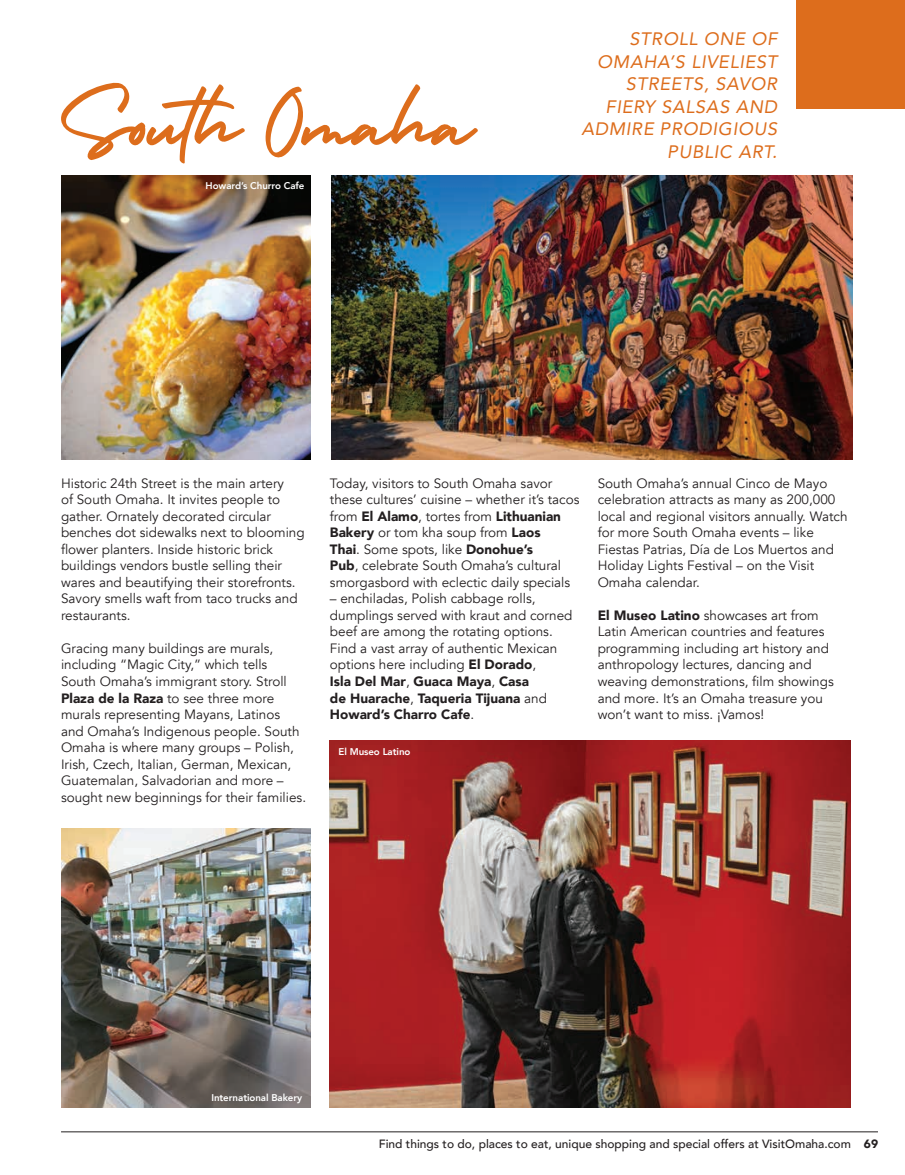
<style>
.page{position:relative;width:905px;height:1175px;background:#fff}
.page>*{position:absolute;margin:0;border:0;box-sizing:border-box;transform-origin:0 0}
.t1{font:italic 18px/22.5px "Avenir";letter-spacing:.04em;color:#dd6d1c;text-align:right}
.t2{font:13.5px/16.5px "Avenir";color:#231f20}
.t3{font:500 12px "Avenir";color:#231f20}
.t4{font:800 9.75px "Avenir";letter-spacing:-.01em;color:#fff}
.s1{font-weight:900}
</style>
<div class="page">
<img style="left:61px;top:176px;width:250px;height:283px">
<img style="left:61px;top:828px;width:250px;height:279px">
<div style="left:796px;top:0;width:108px;height:108px;background:#dd6d1c"></div>
<hr style="left:61px;top:1131px;width:817px;height:1px;background:#231f20">
<img style="left:331px;top:176px;width:521px;height:283px">
<img style="left:329px;top:740px;width:521px;height:367px">
<svg style="left:61px;top:82px;width:184px;height:82px"></svg>
<svg style="left:265px;top:84px;width:213px;height:74px"></svg>
<p class="t4" style="left:206px;top:178px;width:100px">Howard’s Churro Cafe</p>
<p class="t1" style="left:581px;top:27px;width:197px">STROLL ONE OF<br>OMAHA’S LIVELIEST<br>STREETS, SAVOR<br>FIERY SALSAS AND<br>ADMIRE PRODIGIOUS<br>PUBLIC ART.</p>
<p class="t2" style="left:61px;top:475px;width:245px">Historic 24th Street is the main artery<br>of South Omaha. It invites people to gather. Ornately decorated circular benches dot sidewalks next to blooming flower planters. Inside historic brick buildings vendors bustle selling their wares and beautifying their storefronts.<br>Savory smells waft from taco trucks and restaurants.</p>
<p class="t2" style="left:61px;top:640px;width:246px">Gracing many buildings are murals, including “Magic City,” which tells<br>South Omaha’s immigrant story. Stroll <span class="s1">Plaza de la Raza</span> to see three more murals representing Mayans, Latinos and Omaha’s Indigenous people. South Omaha is where many groups – Polish, Irish, Czech, Italian, German, Mexican, Guatemalan, Salvadorian and more – sought new beginnings for their families.</p>
<p class="t2" style="left:330px;top:475px;width:251px">Today, visitors to South Omaha savor these cultures’ cuisine – whether it’s tacos from <span class="s1">El Alamo</span>, tortes from <span class="s1">Lithuanian Bakery</span> or tom kha soup from <span class="s1">Laos<br>Thai</span>. Some spots, like <span class="s1">Donohue’s<br>Pub</span>, celebrate South Omaha’s cultural smorgasbord with eclectic daily specials</p>
<p class="t2" style="left:330px;top:591px;width:244px">– enchiladas, Polish cabbage rolls, dumplings served with kraut and corned beef are among the rotating options.<br>Find a vast array of authentic Mexican options here including <span class="s1">El Dorado</span>,<br><span class="s1">Isla Del Mar</span>, <span class="s1">Guaca Maya</span>, <span class="s1">Casa<br>de Huarache</span>, <span class="s1">Taqueria Tijuana</span> and <span class="s1">Howard’s Charro Cafe</span>.</p>
<p class="t4" style="left:338px;top:744px;width:73px">El Museo Latino</p>
<p class="t2" style="left:597px;top:475px;width:251px">South Omaha’s annual Cinco de Mayo celebration attracts as many as 200,000 local and regional visitors annually. Watch for more South Omaha events – like Fiestas Patrias, Día de Los Muertos and Holiday Lights Festival – on the Visit Omaha calendar.</p>
<p class="t2" style="left:597px;top:607px;width:237px"><span class="s1">El Museo Latino</span> showcases art from Latin American countries and features programming including art history and anthropology lectures, dancing and weaving demonstrations, film showings and more. It’s an Omaha treasure you won’t want to miss. ¡Vamos!</p>
<p class="t4" style="left:211px;top:1090px;width:92px">International Bakery</p>
<p class="t3" style="left:379px;top:1133px;width:501px">Find things to do, places to eat, unique shopping and special offers at VisitOmaha.com <span class="s1">69</span></p>
</div>
